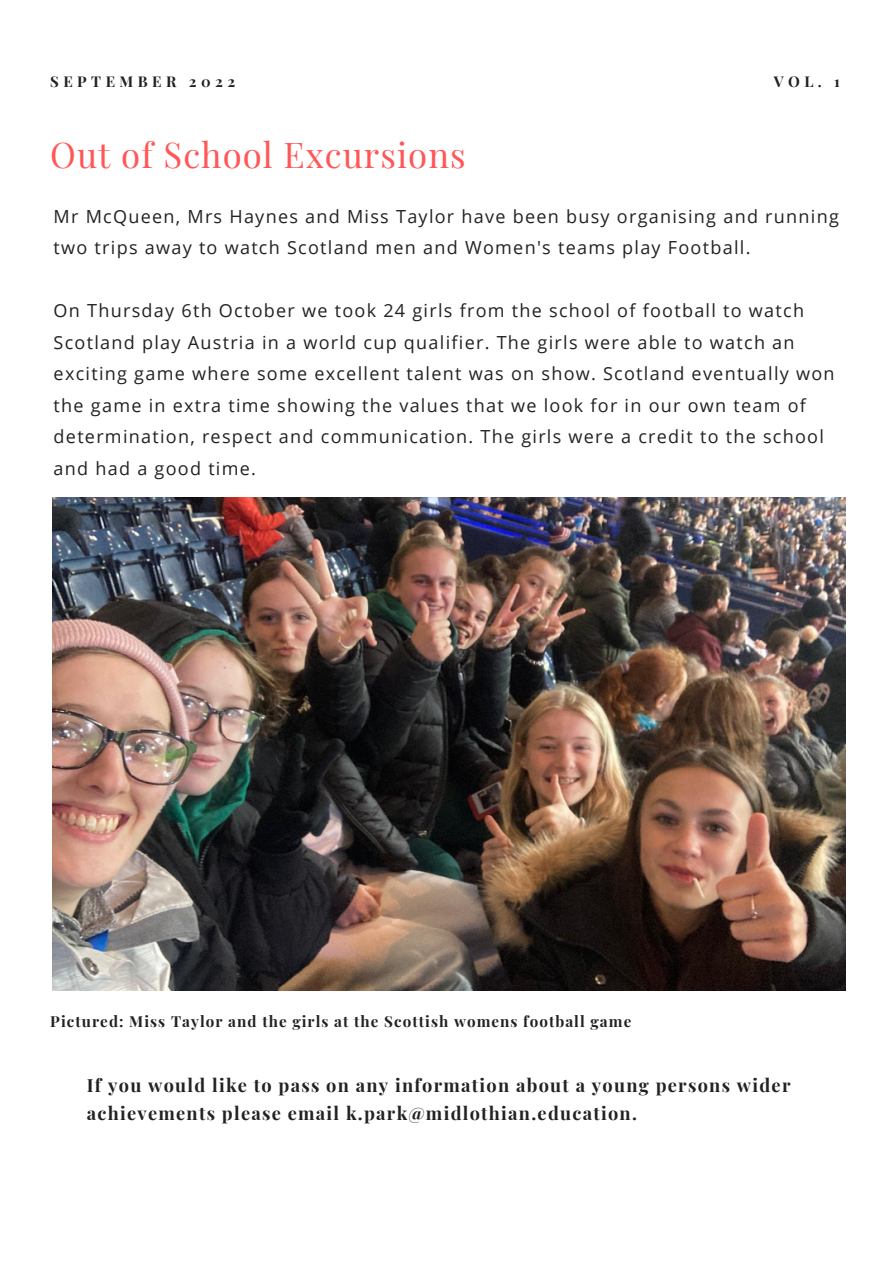
<style>
.page{position:relative;width:893px;height:1264px;background:#fff}
.page>*{position:absolute;margin:0;border:0;box-sizing:border-box;transform-origin:0 0}
.t1{font:34.65px "Playfair Display";letter-spacing:.03em;color:#ff5757}
.t2{font:700 18.15px/28px "Playfair Display";letter-spacing:.07em;color:#222}
.t3{font:18px/31.5px "Open Sans";letter-spacing:.07em;color:#222}
.t4{font:700 15.15px "Playfair Display";letter-spacing:.07em;color:#222}
.t5{font:700 14.85px "Playfair Display";letter-spacing:.3em;color:#222}
</style>
<div class="page">
<img style="left:52px;top:498px;width:793px;height:492px">
<p class="t5" style="left:50px;top:70px;width:186px">SEPTEMBER 2022</p>
<p class="t5" style="left:773px;top:70px;width:68px">VOL. 1</p>
<h1 class="t1" style="left:50px;top:131px;width:417px">Out of School Excursions</h1>
<p class="t3" style="left:54px;top:200px;width:786px">Mr McQueen, Mrs Haynes and Miss Taylor have been busy organising and running two trips away to watch Scotland men and Women's teams play Football.</p>
<p class="t3" style="left:54px;top:294px;width:782px">On Thursday 6th October we took 24 girls from the school of football to watch Scotland play Austria in a world cup qualifier. The girls were able to watch an exciting game where some excellent talent was on show. Scotland eventually won the game in extra time showing the values that we look for in our own team of determination, respect and communication. The girls were a credit to the school and had a good time.</p>
<p class="t4" style="left:50px;top:1011px;width:582px">Pictured: Miss Taylor and the girls at the Scottish womens football game</p>
<p class="t2" style="left:87px;top:1070px;width:705px">If you would like to pass on any information about a young persons wider achievements please email k.park@midlothian.education.</p>
</div>
